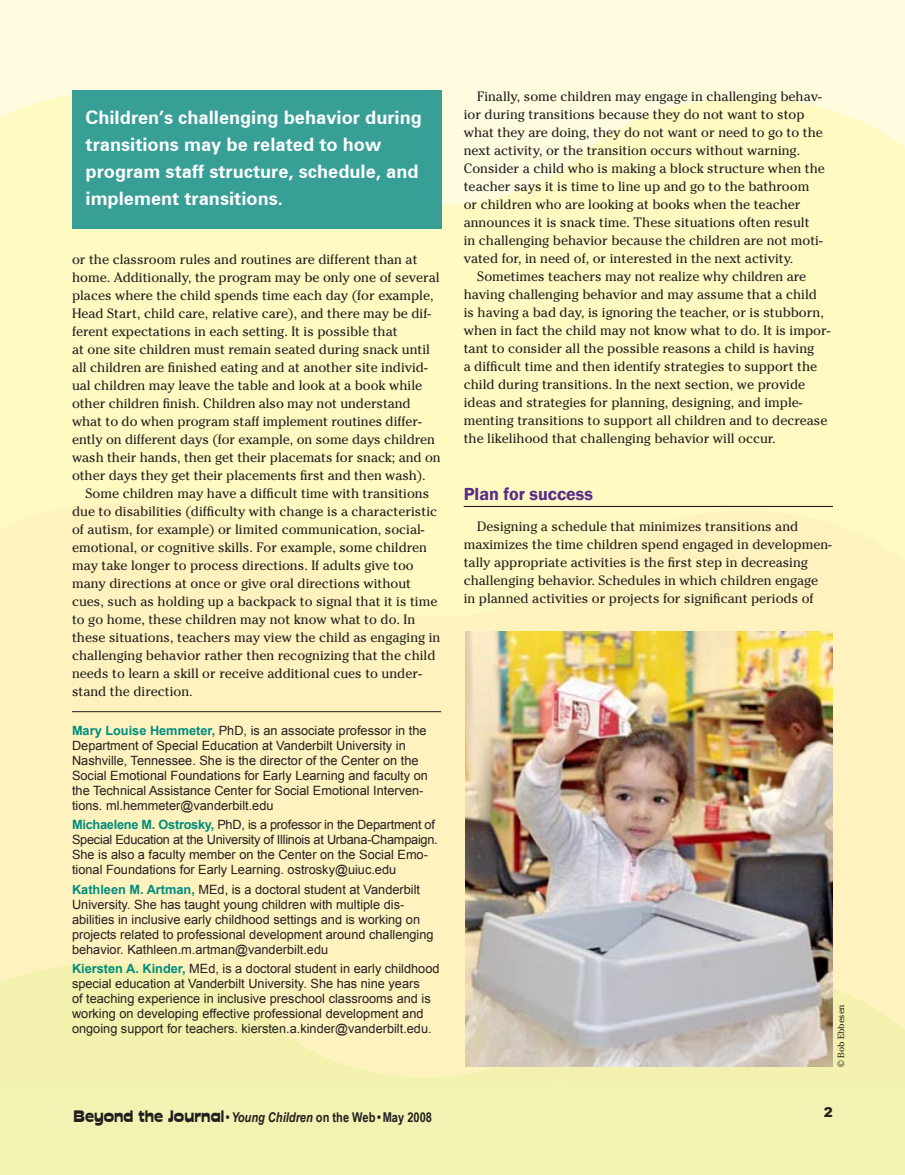
<style>
.page{position:relative;width:905px;height:1175px;background:#fff}
.page>*{position:absolute;margin:0;border:0;box-sizing:border-box;transform-origin:0 0}
.t1{font:700 18.6px/27px "Zurich BT";color:#fff}
.t2{font:600 18px "Franklin Gothic";color:#5b298b}
.t3{font:13.5px/18px "Cheltenham";color:#231f20}
.t4{font:700 13.5px "Arial Narrow";color:#231f20}
.t5{font:12.75px/15px "Arial";color:#231f20}
.t6{font:9px "Cheltenham";color:#231f20}
.s1{font-weight:700;color:#008c7f}
.s2{font-family:"Cuckoo";font-weight:400;font-size:16.5px}
.s3{font-style:italic}
</style>
<div class="page">
<div style="left:0;top:0;width:904px;height:229px;background:#fffce0"></div>
<div style="left:0;top:639px;width:904px;height:403px;background:#fef3be"></div>
<div style="left:0;top:217px;width:904px;height:416px;background:#fffac1"></div>
<svg style="left:359px;top:505px;width:474px;height:208px"></svg>
<svg style="left:0;top:90px;width:891px;height:139px"></svg>
<div style="left:535px;top:138px;width:369px;height:91px;background:#fffac1"></div>
<div style="left:0;top:121px;width:72px;height:108px;background:#fffac1"></div>
<svg style="left:0;top:633px;width:359px;height:80px"></svg>
<svg style="left:535px;top:520px;width:369px;height:210px"></svg>
<svg style="left:0;top:915px;width:904px;height:169px"></svg>
<div style="left:0;top:1084px;width:904px;height:90px;background:#f2f3b2"></div>
<hr style="left:72px;top:711px;width:369px;height:1px;background:#231f20">
<hr style="left:464px;top:506px;width:368px;height:1px;background:#231f20">
<div style="left:72px;top:90px;width:369px;height:139px;background:#389f97"></div>
<img style="left:465px;top:631px;width:367px;height:435px">
<h1 class="t1" style="left:86px;top:104px;width:338px">Children’s challenging behavior during transitions may be related to how program staff structure, schedule, and implement transitions.</h1>
<p class="t3" style="left:72px;top:251px;width:370px">or the classroom rules and routines are different than at home. Additionally, the program may be only one of several places where the child spends time each day (for example, Head Start, child care, relative care), and there may be dif&shy;ferent expectations in each setting. It is possible that<br>at one site children must remain seated during snack until all children are finished eating and at another site individ&shy;ual children may leave the table and look at a book while other children finish. Children also may not understand what to do when program staff implement routines differ&shy;ently on different days (for example, on some days children wash their hands, then get their placemats for snack; and on other days they get their placements first and then wash).</p>
<p class="t3" style="left:72px;top:485px;width:370px;text-indent:14px">Some children may have a difficult time with transitions due to disabilities (difficulty with change is a characteristic of autism, for example) or limited communication, social&shy;emotional, or cognitive skills. For example, some children may take longer to process directions. If adults give too many directions at once or give oral directions without cues, such as holding up a backpack to signal that it is time to go home, these children may not know what to do. In these situations, teachers may view the child as engaging in challenging behavior rather then recognizing that the child needs to learn a skill or receive additional cues to under&shy;stand the direction.</p>
<p class="t5" style="left:72px;top:723px;width:357px"><span class="s1">Mary Louise Hemmeter,</span> PhD, is an associate professor in the Department of Special Education at Vanderbilt University in Nashville, Tennessee. She is the director of the Center on the Social Emotional Foundations for Early Learning and faculty on the Technical Assistance Center for Social Emotional Interven&shy;tions. ml.hemmeter@vanderbilt.edu</p>
<p class="t5" style="left:72px;top:817px;width:367px"><span class="s1">Michaelene M. Ostrosky,</span> PhD, is a professor in the Department of Special Education at the University of Illinois at Urbana-Champaign.<br>She is also a faculty member on the Center on the Social Emo&shy;tional Foundations for Early Learning. ostrosky@uiuc.edu</p>
<p class="t5" style="left:72px;top:882px;width:363px"><span class="s1">Kathleen M. Artman,</span> MEd, is a doctoral student at Vanderbilt University. She has taught young children with multiple dis&shy;abilities in inclusive early childhood settings and is working on projects related to professional development around challenging behavior. Kathleen.m.artman@vanderbilt.edu</p>
<p class="t5" style="left:72px;top:961px;width:369px"><span class="s1">Kiersten A. Kinder,</span> MEd, is a doctoral student in early childhood special education at Vanderbilt University. She has nine years<br>of teaching experience in inclusive preschool classrooms and is working on developing effective professional development and ongoing support for teachers. kiersten.a.kinder@vanderbilt.edu.</p>
<p class="t4" style="left:74px;top:1107px;width:360px"><span class="s2">Beyond the Journal</span> • <span class="s3">Young Children</span> on the Web • May 2008</p>
<p class="t3" style="left:464px;top:87px;width:362px;text-indent:14px">Finally, some children may engage in challenging behav&shy;ior during transitions because they do not want to stop what they are doing, they do not want or need to go to the next activity, or the transition occurs without warning.<br>Consider a child who is making a block structure when the teacher says it is time to line up and go to the bathroom or children who are looking at books when the teacher announces it is snack time. These situations often result<br>in challenging behavior because the children are not moti&shy;vated for, in need of, or interested in the next activity.</p>
<p class="t3" style="left:464px;top:267px;width:368px;text-indent:14px">Sometimes teachers may not realize why children are having challenging behavior and may assume that a child is having a bad day, is ignoring the teacher, or is stubborn, when in fact the child may not know what to do. It is impor&shy;tant to consider all the possible reasons a child is having<br>a difficult time and then identify strategies to support the child during transitions. In the next section, we provide ideas and strategies for planning, designing, and imple&shy;menting transitions to support all children and to decrease the likelihood that challenging behavior will occur.</p>
<h2 class="t2" style="left:464px;top:483px;width:131px">Plan for success</h2>
<p class="t3" style="left:464px;top:518px;width:369px;text-indent:14px">Designing a schedule that minimizes transitions and maximizes the time children spend engaged in developmen&shy;tally appropriate activities is the first step in decreasing challenging behavior. Schedules in which children engage in planned activities or projects for significant periods of</p>
<p class="t6" style="left:835px;top:1066px;width:64px;rotate:-90deg">© Bob Ebbesen</p>
</div>
